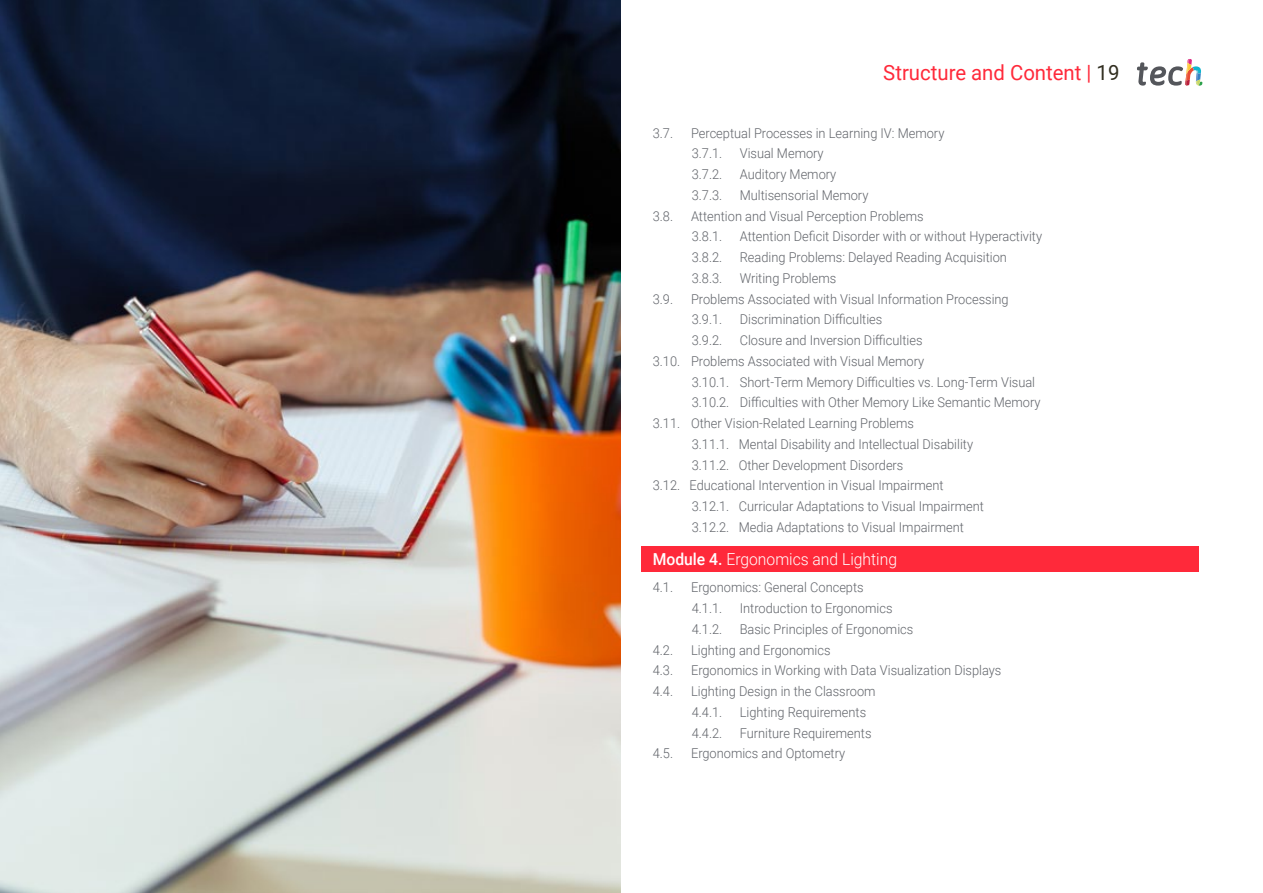
<style>
.page{position:relative;width:1263px;height:893px;background:#fff}
.page>*{position:absolute;margin:0;border:0;box-sizing:border-box;transform-origin:0 0}
.t1{font:21px "Roboto";color:#ff293a}
.t2{font:300 16.5px "Roboto";color:#fff;scale:.95 1}
.t3{font:300 13.5px/20.7px "Roboto";color:#61646a;scale:.95 1}
.s1{color:#312e20}
.s2{font-weight:500}
</style>
<div class="page">
<div style="left:642px;top:546px;width:557px;height:25px;background:#ff293a"></div>
<svg style="left:1137px;top:59px;width:65px;height:27px"></svg>
<img style="left:0;top:0;width:621px;height:893px">
<h1 class="t1" style="left:883px;top:57px;width:238px">Structure and Content | <span class="s1">19</span></h1>
<p class="t3" style="left:653px;top:122px;width:23px">3.7.</p>
<p class="t3" style="left:691px;top:122px;width:268px">Perceptual Processes in Learning IV: Memory<br>3.7.1.</p>
<p class="t3" style="left:740px;top:143px;width:90px">Visual Memory</p>
<p class="t3" style="left:692px;top:164px;width:34px">3.7.2.</p>
<p class="t3" style="left:740px;top:164px;width:103px">Auditory Memory</p>
<p class="t3" style="left:692px;top:184px;width:34px">3.7.3.</p>
<p class="t3" style="left:740px;top:184px;width:137px">Multisensorial Memory</p>
<p class="t3" style="left:653px;top:205px;width:23px">3.8.</p>
<p class="t3" style="left:691px;top:205px;width:246px">Attention and Visual Perception Problems<br>3.8.1.</p>
<p class="t3" style="left:740px;top:226px;width:320px">Attention Deficit Disorder with or without Hyperactivity</p>
<p class="t3" style="left:692px;top:247px;width:34px">3.8.2.</p>
<p class="t3" style="left:740px;top:247px;width:283px">Reading Problems: Delayed Reading Acquisition</p>
<p class="t3" style="left:692px;top:267px;width:34px">3.8.3.</p>
<p class="t3" style="left:740px;top:267px;width:103px">Writing Problems</p>
<p class="t3" style="left:653px;top:288px;width:23px">3.9.</p>
<p class="t3" style="left:691px;top:288px;width:336px">Problems Associated with Visual Information Processing<br>3.9.1.</p>
<p class="t3" style="left:740px;top:309px;width:152px">Discrimination Difficulties</p>
<p class="t3" style="left:692px;top:330px;width:34px">3.9.2.</p>
<p class="t3" style="left:740px;top:330px;width:194px">Closure and Inversion Difficulties</p>
<p class="t3" style="left:653px;top:350px;width:287px">3.10. Problems Associated with Visual Memory</p>
<p class="t3" style="left:692px;top:371px;width:363px">3.10.1. Short-Term Memory Difficulties vs. Long-Term Visual</p>
<p class="t3" style="left:692px;top:392px;width:369px">3.10.2. Difficulties with Other Memory Like Semantic Memory</p>
<p class="t3" style="left:653px;top:413px;width:276px">3.11. Other Vision-Related Learning Problems</p>
<p class="t3" style="left:692px;top:433px;width:298px">3.11.1. Mental Disability and Intellectual Disability</p>
<p class="t3" style="left:692px;top:454px;width:224px">3.11.2. Other Development Disorders</p>
<p class="t3" style="left:653px;top:475px;width:308px">3.12. Educational Intervention in Visual Impairment</p>
<p class="t3" style="left:692px;top:496px;width:309px">3.12.1. Curricular Adaptations to Visual Impairment</p>
<p class="t3" style="left:692px;top:516px;width:288px">3.12.2. Media Adaptations to Visual Impairment</p>
<p class="t2" style="left:653px;top:548px;width:259px"><span class="s2">Module 4.</span> Ergonomics and Lighting</p>
<p class="t3" style="left:653px;top:577px;width:23px">4.1.</p>
<p class="t3" style="left:691px;top:577px;width:183px">Ergonomics: General Concepts<br>4.1.1.</p>
<p class="t3" style="left:740px;top:597px;width:162px">Introduction to Ergonomics</p>
<p class="t3" style="left:692px;top:618px;width:34px">4.1.2.</p>
<p class="t3" style="left:740px;top:618px;width:184px">Basic Principles of Ergonomics</p>
<p class="t3" style="left:653px;top:639px;width:23px">4.2.</p>
<p class="t3" style="left:691px;top:639px;width:148px">Lighting and Ergonomics</p>
<p class="t3" style="left:653px;top:660px;width:23px">4.3.</p>
<p class="t3" style="left:691px;top:660px;width:328px">Ergonomics in Working with Data Visualization Displays</p>
<p class="t3" style="left:653px;top:680px;width:23px">4.4.</p>
<p class="t3" style="left:691px;top:680px;width:196px">Lighting Design in the Classroom<br>4.4.1.</p>
<p class="t3" style="left:740px;top:701px;width:135px">Lighting Requirements</p>
<p class="t3" style="left:692px;top:722px;width:34px">4.4.2.</p>
<p class="t3" style="left:740px;top:722px;width:140px">Furniture Requirements</p>
<p class="t3" style="left:653px;top:743px;width:23px">4.5.</p>
<p class="t3" style="left:691px;top:743px;width:164px">Ergonomics and Optometry</p>
</div>
